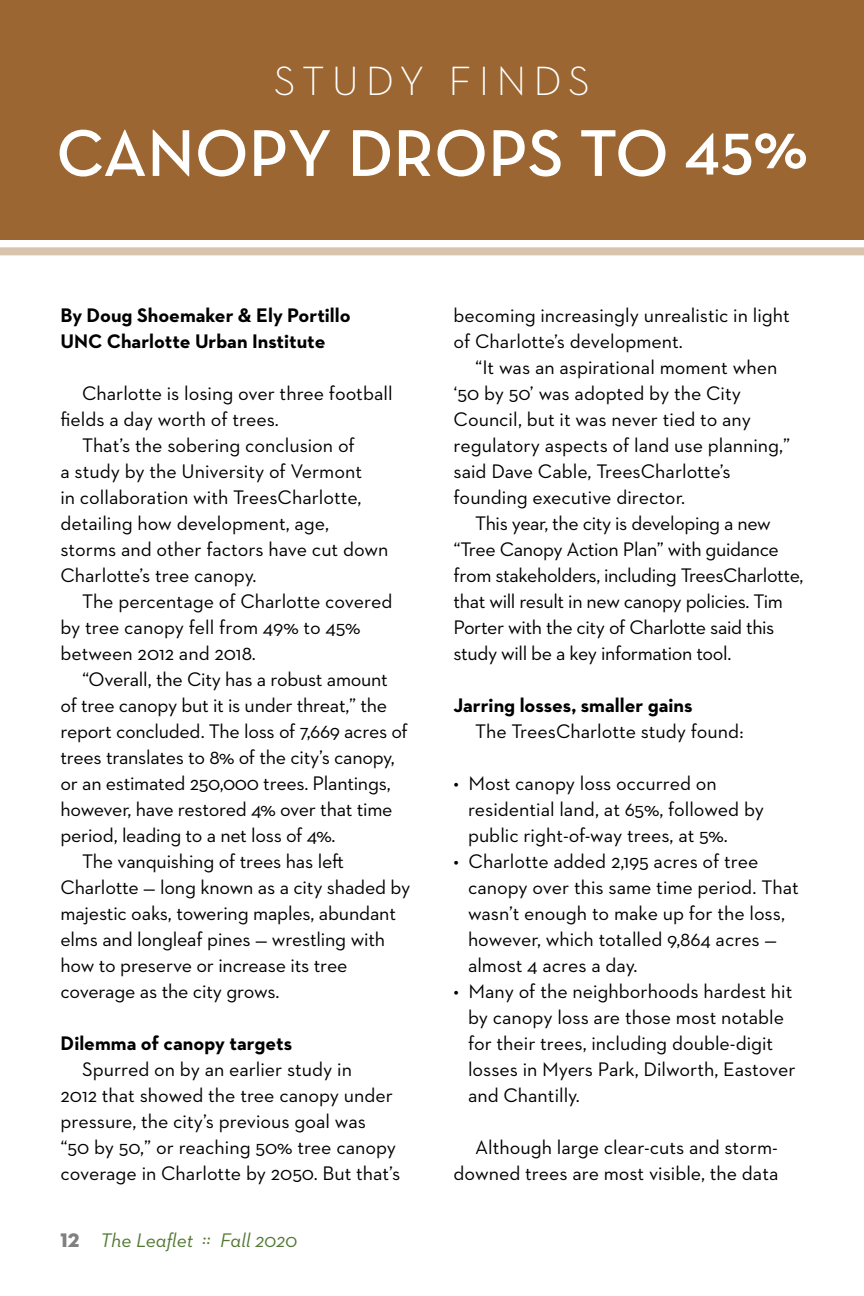
<style>
.page{position:relative;width:864px;height:1296px;background:#fff}
.page>*{position:absolute;margin:0;border:0;box-sizing:border-box;transform-origin:0 0}
.t1{font:600 67.2px "Neutra Text Exp";color:#fff}
.t2{font:300 41.6px "Neutraface 2 Text";letter-spacing:.17em;color:#fff}
.t3{font:20px/26px "Neutraface 2 Text";letter-spacing:-.005em;color:#000}
.t4{font:700 20px/26px "Neutraface 2 Text";color:#000}
.t5{font:italic 20px "Neutraface 2 Text";letter-spacing:-.005em;color:#527832}
.s1{font-family:"Neutra Disp Exp Titling";font-style:normal;color:#000}
</style>
<div class="page">
<div style="left:0;top:0;width:864px;height:240px;background:#9b6632"></div>
<div style="left:0;top:247px;width:864px;height:8px;background:#d8c3ad"></div>
<h2 class="t2" style="left:274px;top:55px;width:318px">STUDY FINDS</h2>
<h1 class="t1" style="left:56px;top:111px;width:753px">CANOPY DROPS TO 45%</h1>
<p class="t4" style="left:60px;top:302px;width:292px">By Doug Shoemaker &amp; Ely Portillo<br>UNC Charlotte Urban Institute</p>
<p class="t3" style="left:82px;top:380px;width:312px">Charlotte is losing over three football</p>
<p class="t3" style="left:60px;top:406px;width:220px">fields a day worth of trees.</p>
<p class="t3" style="left:82px;top:432px;width:274px">That’s the sobering conclusion of</p>
<p class="t3" style="left:60px;top:458px;width:303px">a study by the University of Vermont</p>
<p class="t3" style="left:60px;top:484px;width:303px">in collaboration with TreesCharlotte,</p>
<p class="t3" style="left:60px;top:510px;width:270px">detailing how development, age,</p>
<p class="t3" style="left:60px;top:536px;width:330px">storms and other factors have cut down</p>
<p class="t3" style="left:60px;top:562px;width:198px">Charlotte’s tree canopy.</p>
<p class="t3" style="left:82px;top:588px;width:312px">The percentage of Charlotte covered</p>
<p class="t3" style="left:60px;top:614px;width:302px">by tree canopy fell from 49% to 45%</p>
<p class="t3" style="left:60px;top:640px;width:197px">between 2012 and 2018.</p>
<p class="t3" style="left:82px;top:666px;width:307px">“Overall, the City has a robust amount</p>
<p class="t3" style="left:60px;top:692px;width:328px">of tree canopy but it is under threat,” the</p>
<p class="t3" style="left:60px;top:718px;width:349px">report concluded. The loss of 7,669 acres of</p>
<p class="t3" style="left:60px;top:744px;width:336px">trees translates to 8% of the city’s canopy,</p>
<p class="t3" style="left:60px;top:770px;width:332px">or an estimated 250,000 trees. Plantings,</p>
<p class="t3" style="left:60px;top:796px;width:334px">however, have restored 4% over that time</p>
<p class="t3" style="left:60px;top:822px;width:276px">period, leading to a net loss of 4%.</p>
<p class="t3" style="left:82px;top:848px;width:263px">The vanquishing of trees has left</p>
<p class="t3" style="left:60px;top:874px;width:351px">Charlotte — long known as a city shaded by</p>
<p class="t3" style="left:60px;top:900px;width:337px">majestic oaks, towering maples, abundant</p>
<p class="t3" style="left:60px;top:926px;width:326px">elms and longleaf pines — wrestling with</p>
<p class="t3" style="left:60px;top:952px;width:289px">how to preserve or increase its tree</p>
<p class="t3" style="left:60px;top:978px;width:221px">coverage as the city grows.</p>
<p class="t4" style="left:60px;top:1030px;width:233px">Dilemma of canopy targets</p>
<p class="t3" style="left:60px;top:1056px;width:341px;text-indent:22px">Spurred on by an earlier study in<br>2012 that showed the tree canopy under pressure, the city’s previous goal was<br>“50 by 50,” or reaching 50% tree canopy coverage in Charlotte by 2050. But that’s</p>
<p class="t5" style="left:60px;top:1227px;width:239px"><span class="s1">12</span> The Leaflet :: Fall 2020</p>
<p class="t3" style="left:454px;top:302px;width:338px">becoming increasingly unrealistic in light of Charlotte’s development.</p>
<p class="t3" style="left:454px;top:354px;width:338px;text-indent:22px">“It was an aspirational moment when ‘50 by 50’ was adopted by the City Council, but it was never tied to any regulatory aspects of land use planning,” said Dave Cable, TreesCharlotte’s founding executive director.</p>
<p class="t3" style="left:454px;top:510px;width:351px;text-indent:22px">This year, the city is developing a new “Tree Canopy Action Plan” with guidance from stakeholders, including TreesCharlotte, that will result in new canopy policies. Tim Porter with the city of Charlotte said this study will be a key information tool.</p>
<p class="t4" style="left:454px;top:692px;width:240px">Jarring losses, smaller gains</p>
<p class="t3" style="left:475px;top:718px;width:270px">The TreesCharlotte study found:</p>
<p class="t3" style="left:468px;top:770px;width:298px;text-indent:-14px">• Most canopy loss occurred on residential land, at 65%, followed by public right-of-way trees, at 5%.</p>
<p class="t3" style="left:468px;top:848px;width:332px;text-indent:-14px">• Charlotte added 2,195 acres of tree canopy over this same time period. That wasn’t enough to make up for the loss, however, which totalled 9,864 acres — almost 4 acres a day.</p>
<p class="t3" style="left:468px;top:978px;width:329px;text-indent:-14px">• Many of the neighborhoods hardest hit by canopy loss are those most notable for their trees, including double-digit losses in Myers Park, Dilworth, Eastover and Chantilly.</p>
<p class="t3" style="left:454px;top:1134px;width:326px;text-align:right">Although large clear-cuts and storm&shy;downed trees are most visible, the data</p>
</div>
